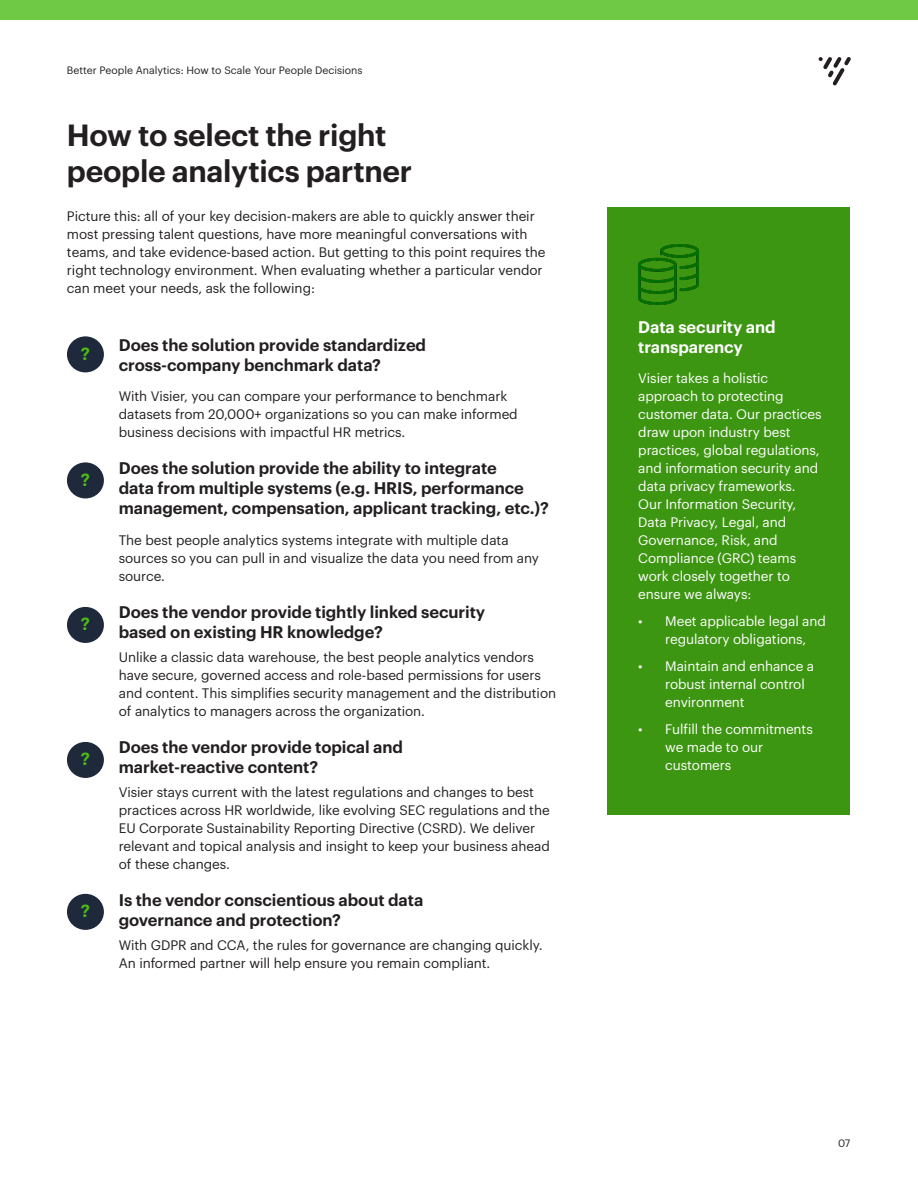
<style>
.page{position:relative;width:918px;height:1188px;background:#fff}
.page>*{position:absolute;margin:0;border:0;box-sizing:border-box;transform-origin:0 0}
.Body-Intro{font:600 30px/36px "Graphik";letter-spacing:-.01em;color:#231f20}
.Body{font:600 17.25px "Graphik";color:#4cbb17}
.Body-2{font:600 16.5px/19.8px "Graphik";letter-spacing:-.005em;color:#231f20}
.Body-3{font:600 16.5px/19.8px "Graphik";letter-spacing:-.005em;color:#fff}
.Body-4{font:13.5px/18px "Graphik";letter-spacing:-.005em;color:#231f20}
.Body-5{font:13.5px/18px "Graphik";letter-spacing:-.005em;color:#fff}
.t1{font:10.5px "Graphik";color:#231f20}
</style>
<div class="page">
<div style="left:608px;top:207px;width:242px;height:607px;background:#3d9612"></div>
<div style="left:67px;top:462px;width:37px;height:36px;background:#1e293b;border-radius:50%"></div>
<div style="left:67px;top:607px;width:37px;height:36px;background:#1e293b;border-radius:50%"></div>
<div style="left:67px;top:742px;width:37px;height:36px;background:#1e293b;border-radius:50%"></div>
<div style="left:67px;top:894px;width:37px;height:36px;background:#1e293b;border-radius:50%"></div>
<img style="left:638px;top:245px;width:60px;height:60px">
<div style="left:67px;top:336px;width:37px;height:36px;background:#1e293b;border-radius:50%"></div>
<div style="left:0;top:0;width:918px;height:20px;background:#70c945"></div>
<svg style="left:819px;top:57px;width:32px;height:28px"></svg>
<p class="t1" style="left:67px;top:63px;width:297px">Better People Analytics: How to Scale Your People Decisions</p>
<p class="Body-Intro" style="left:67px;top:115px;width:347px">How to select the right people analytics partner</p>
<p class="Body-4" style="left:67px;top:205px;width:480px">Picture this: all of your key decision-makers are able to quickly answer their most pressing talent questions, have more meaningful conversations with teams, and take evidence-based action. But getting to this point requires the right technology environment. When evaluating whether a particular vendor can meet your needs, ask the following:</p>
<p class="Body" style="left:81px;top:340px;width:11px">?</p>
<p class="Body" style="left:81px;top:466px;width:11px">?</p>
<p class="Body" style="left:81px;top:611px;width:11px">?</p>
<p class="Body" style="left:81px;top:746px;width:11px">?</p>
<p class="Body" style="left:81px;top:898px;width:11px">?</p>
<p class="Body-2" style="left:119px;top:334px;width:309px">Does the solution provide standardized cross-company benchmark data?</p>
<p class="Body-4" style="left:119px;top:385px;width:400px">With Visier, you can compare your performance to benchmark datasets from 20,000+ organizations so you can make informed business decisions with impactful HR metrics.</p>
<p class="Body-2" style="left:119px;top:457px;width:432px">Does the solution provide the ability to integrate<br>data from multiple systems (e.g. HRIS, performance management, compensation, applicant tracking, etc.)?</p>
<p class="Body-4" style="left:119px;top:529px;width:422px">The best people analytics systems integrate with multiple data sources so you can pull in and visualize the data you need from any source.</p>
<p class="Body-2" style="left:119px;top:601px;width:368px">Does the vendor provide tightly linked security based on existing HR knowledge?</p>
<p class="Body-4" style="left:119px;top:646px;width:439px">Unlike a classic data warehouse, the best people analytics vendors have secure, governed access and role-based permissions for users and content. This simplifies security management and the distribution of analytics to managers across the organization.</p>
<p class="Body-2" style="left:119px;top:736px;width:286px">Does the vendor provide topical and market-reactive content?</p>
<p class="Body-4" style="left:119px;top:781px;width:433px">Visier stays current with the latest regulations and changes to best practices across HR worldwide, like evolving SEC regulations and the EU Corporate Sustainability Reporting Directive (CSRD). We deliver relevant and topical analysis and insight to keep your business ahead of these changes.</p>
<p class="Body-2" style="left:119px;top:889px;width:306px">Is the vendor conscientious about data governance and protection?</p>
<p class="Body-4" style="left:119px;top:934px;width:425px">With GDPR and CCA, the rules for governance are changing quickly.<br>An informed partner will help ensure you remain compliant.</p>
<p class="Body-3" style="left:638px;top:316px;width:139px">Data security and transparency</p>
<p class="Body-5" style="left:638px;top:367px;width:185px">Visier takes a holistic approach to protecting customer data. Our practices draw upon industry best practices, global regulations, and information security and data privacy frameworks.<br>Our Information Security,<br>Data Privacy, Legal, and<br>Governance, Risk, and<br>Compliance (GRC) teams work closely together to ensure we always:</p>
<p class="Body-5" style="left:638px;top:610px;width:189px;text-align:center">• Meet applicable legal and regulatory obligations,</p>
<p class="Body-5" style="left:665px;top:655px;width:150px;text-indent:-27px">• Maintain and enhance a robust internal control environment</p>
<p class="Body-5" style="left:665px;top:718px;width:149px;text-indent:-27px">• Fulfill the commitments we made to our customers</p>
<p class="t1" style="left:838px;top:1135px;width:14px">07</p>
</div>
